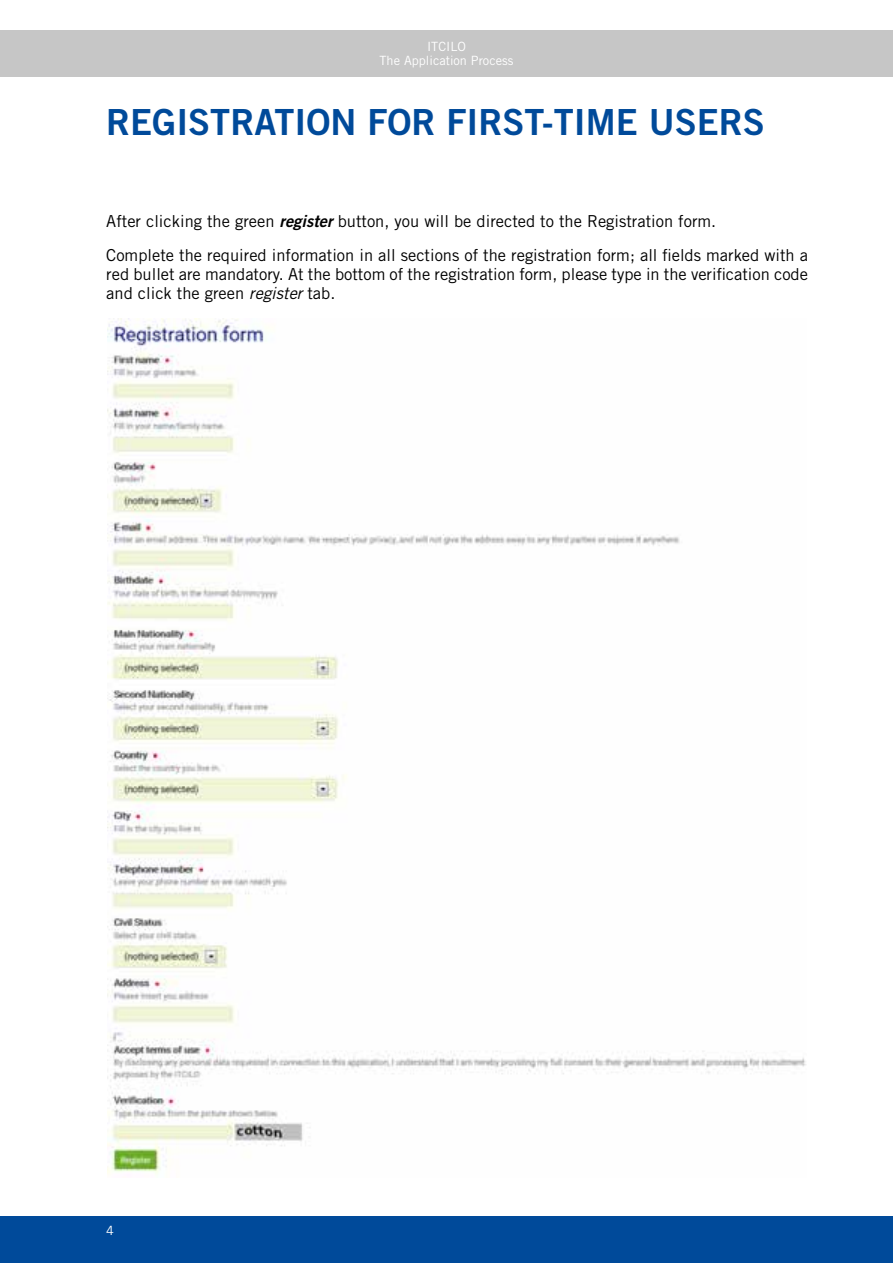
<style>
.page{position:relative;width:893px;height:1263px;background:#fff}
.page>*{position:absolute;margin:0;border:0;box-sizing:border-box;transform-origin:0 0}
.t1{font:36px "Trade Gothic Bold Two";color:#004a9a}
.t2{font:16.5px/33.9px "Trade Gothic";color:#000}
.t3{font:12.75px/13.5px "Trade Gothic";color:#fff;text-align:center}
.s1{font-family:"Trade Gothic Bold Two";font-style:italic}
.s2{font-style:italic}
</style>
<div class="page">
<div style="left:0;top:30px;width:893px;height:47px;background:#c6c6c6"></div>
<div style="left:0;top:1216px;width:893px;height:47px;background:#004a9a"></div>
<img style="left:107px;top:319px;width:699px;height:855px">
<p class="t3" style="left:380px;top:40px;width:135px">ITCILO<br>The Application Process</p>
<h1 class="t1" style="left:106px;top:100px;width:660px">REGISTRATION FOR FIRST-TIME USERS</h1>
<p class="t2" style="left:106px;top:204px;width:703px">After clicking the green <span class="s1">register</span> button, you will be directed to the Registration form.<br>Complete the required information in all sections of the registration form; all fields marked with a</p>
<p class="t2" style="left:106px;top:264px;width:703px;line-height:18.9px">red bullet are mandatory. At the bottom of the registration form, please type in the verification code and click the green <span class="s2">register</span> tab.</p>
<p class="t3" style="left:106px;top:1223px;width:9px">4</p>
</div>
